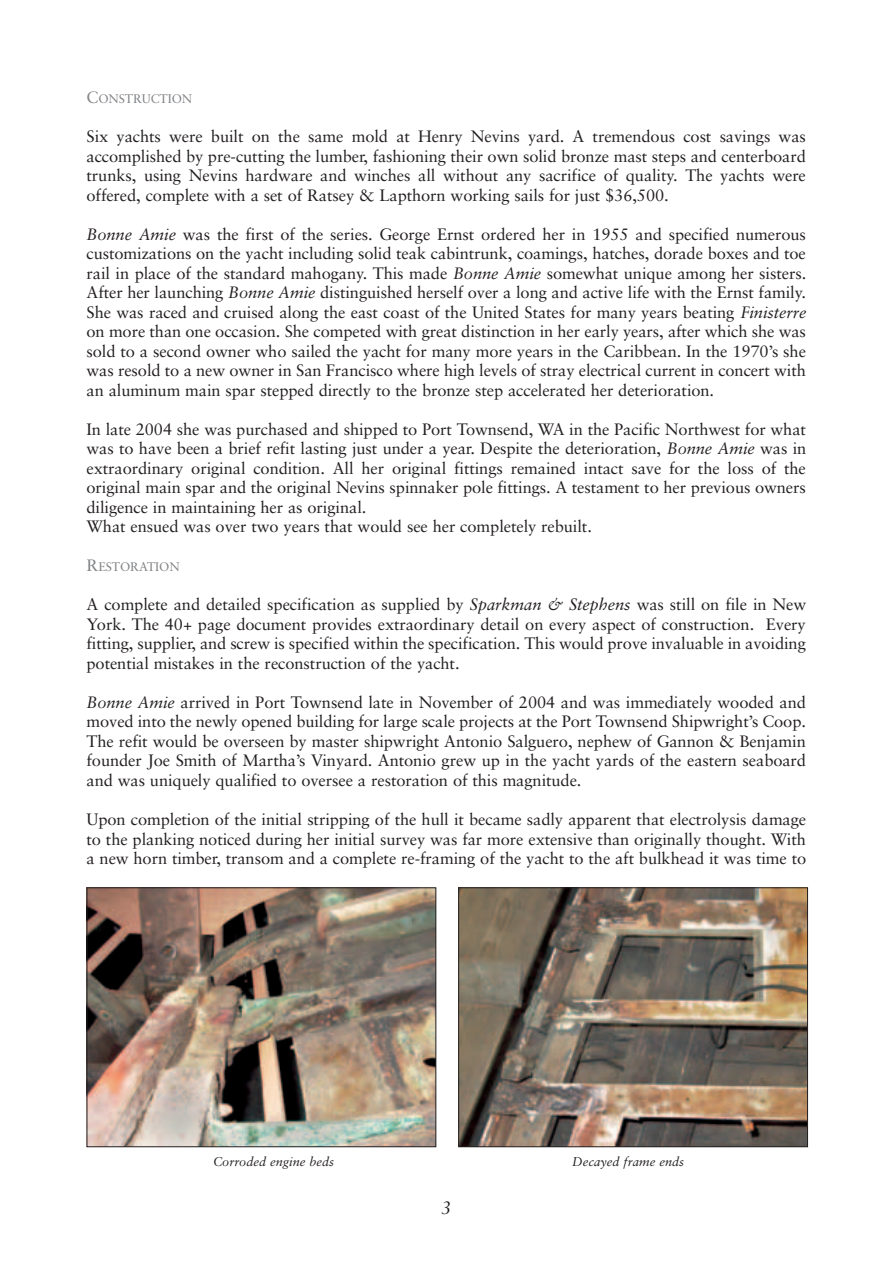
<style>
.page{position:relative;width:893px;height:1263px;background:#fff}
.page>*{position:absolute;margin:0;border:0;box-sizing:border-box;transform-origin:0 0}
.t1{font:italic 18px "Sabon";color:#231f20}
.t2{font:16.5px/19.5px "Sabon";letter-spacing:-.005em;color:#231f20;text-align:justify}
.t3{font:italic 12.75px "Sabon";color:#231f20}
.t4{font:12.3px "Sabon";letter-spacing:-.01em;color:#808285}
.s1{font-size:16.5px}
.s2{font-style:italic}
</style>
<div class="page">
<img style="left:89px;top:889px;width:345px;height:256px">
<div style="left:87px;top:887px;width:349px;height:260px;border:1px solid #231f20"></div>
<img style="left:460px;top:889px;width:346px;height:256px">
<div style="left:458px;top:887px;width:350px;height:260px;border:1px solid #231f20"></div>
<p class="t4" style="left:87px;top:94px;width:107px"><span class="s1">C</span>ONSTRUCTION</p>
<p class="t2" style="left:87px;top:128px;width:721px">Six yachts were built on the same mold at Henry Nevins yard. A tremendous cost savings was accomplished by pre-cutting the lumber, fashioning their own solid bronze mast steps and centerboard trunks, using Nevins hardware and winches all without any sacrifice of quality. The yachts were offered, complete with a set of Ratsey &amp; Lapthorn working sails for just $36,500.</p>
<p class="t2" style="left:87px;top:226px;width:721px"><span class="s2">Bonne Amie</span> was the first of the series. George Ernst ordered her in 1955 and specified numerous customizations on the yacht including solid teak cabintrunk, coamings, hatches, dorade boxes and toe rail in place of the standard mahogany. This made <span class="s2">Bonne Amie</span> somewhat unique among her sisters.<br>After her launching <span class="s2">Bonne Amie</span> distinguished herself over a long and active life with the Ernst family.<br>She was raced and cruised along the east coast of the United States for many years beating <span class="s2">Finisterre </span>on more than one occasion. She competed with great distinction in her early years, after which she was sold to a second owner who sailed the yacht for many more years in the Caribbean. In the 1970’s she was resold to a new owner in San Francisco where high levels of stray electrical current in concert with an aluminum main spar stepped directly to the bronze step accelerated her deterioration.</p>
<p class="t2" style="left:87px;top:421px;width:721px;text-align:left">In late 2004 she was purchased and shipped to Port Townsend, WA in the Pacific Northwest for what was to have been a brief refit lasting just under a year. Despite the deterioration, <span class="s2">Bonne Amie</span> was in extraordinary original condition. All her original fittings remained intact save for the loss of the original main spar and the original Nevins spinnaker pole fittings. A testament to her previous owners diligence in maintaining her as original.<br>What ensued was over two years that would see her completely rebuilt.</p>
<p class="t4" style="left:87px;top:562px;width:95px"><span class="s1">R</span>ESTORATION</p>
<p class="t2" style="left:87px;top:596px;width:721px">A complete and detailed specification as supplied by <span class="s2">Sparkman &amp; Stephens</span> was still on file in New York. The 40+ page document provides extraordinary detail on every aspect of construction. Every fitting, supplier, and screw is specified within the specification. This would prove invaluable in avoiding potential mistakes in the reconstruction of the yacht.</p>
<p class="t2" style="left:87px;top:694px;width:721px"><span class="s2">Bonne Amie</span> arrived in Port Townsend late in November of 2004 and was immediately wooded and moved into the newly opened building for large scale projects at the Port Townsend Shipwright’s Coop.<br>The refit would be overseen by master shipwright Antonio Salguero, nephew of Gannon &amp; Benjamin founder Joe Smith of Martha’s Vinyard. Antonio grew up in the yacht yards of the eastern seaboard and was uniquely qualified to oversee a restoration of this magnitude.</p>
<p class="t2" style="left:87px;top:811px;width:721px">Upon completion of the initial stripping of the hull it became sadly apparent that electrolysis damage to the planking noticed during her initial survey was far more extensive than originally thought. With a new horn timber, transom and a complete re-framing of the yacht to the aft bulkhead it was time to</p>
<p class="t3" style="left:213px;top:1156px;width:123px">Corroded engine beds</p>
<p class="t3" style="left:572px;top:1156px;width:113px">Decayed frame ends</p>
<p class="t1" style="left:441px;top:1201px;width:12px">3</p>
</div>
